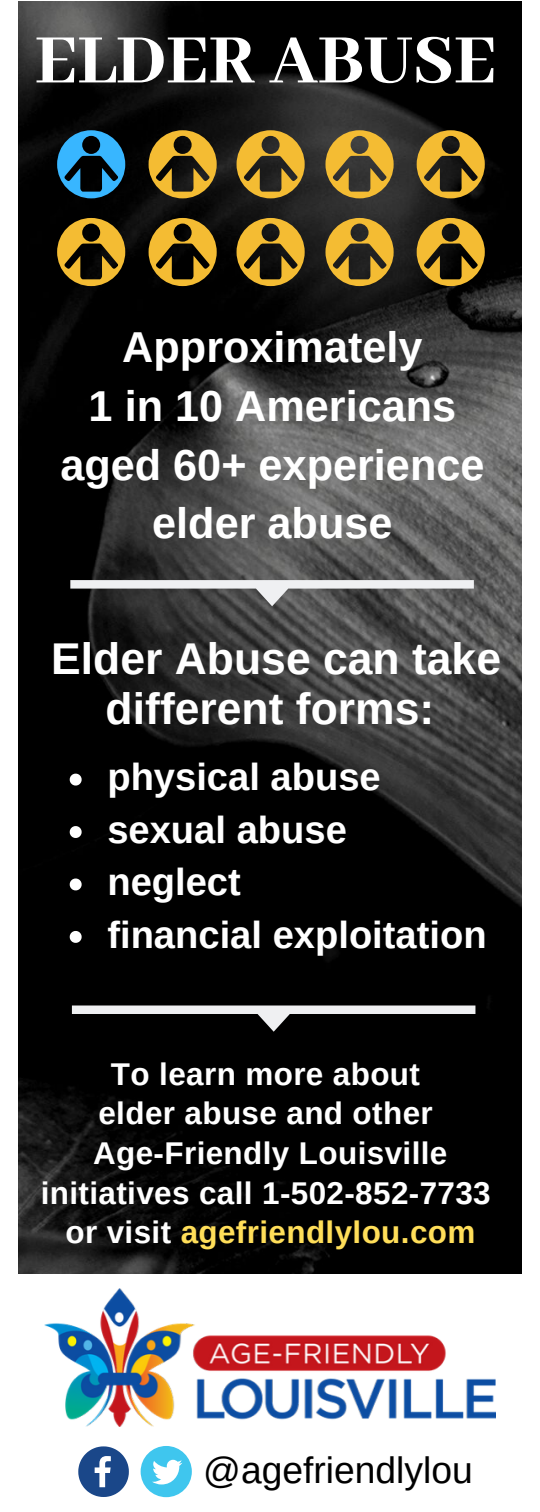
<style>
.page{position:relative;width:540px;height:1512px;background:#fff}
.page>*{position:absolute;margin:0;border:0;box-sizing:border-box;transform-origin:0 0}
.t1{font:800 76.8px "Abhaya Libre";color:#fff}
.t2{font:700 44.4px/50.1px "Arimo";color:#fff;text-align:center}
.t3{font:700 43.2px/58.5px "Arimo";color:#fff;text-align:center}
.t4{font:700 38.1px/52.5px "Arimo";color:#fff}
.t5{font:37.2px "Arimo";color:#000}
.t6{font:700 31.5px/39.6px "Arimo";letter-spacing:.01em;color:#fff;text-align:center}
.s1{color:#ffde59}
</style>
<div class="page">
<img style="left:18px;top:1px;width:504px;height:1273px">
<img style="left:45px;top:1288px;width:451px;height:139px">
<svg style="left:57px;top:130px;width:68px;height:68px"></svg>
<svg style="left:237px;top:130px;width:68px;height:68px"></svg>
<svg style="left:57px;top:218px;width:68px;height:68px"></svg>
<svg style="left:149px;top:218px;width:68px;height:68px"></svg>
<svg style="left:417px;top:218px;width:68px;height:68px"></svg>
<svg style="left:149px;top:130px;width:68px;height:68px"></svg>
<svg style="left:325px;top:130px;width:69px;height:68px"></svg>
<svg style="left:417px;top:130px;width:68px;height:68px"></svg>
<svg style="left:237px;top:218px;width:68px;height:68px"></svg>
<svg style="left:325px;top:218px;width:69px;height:68px"></svg>
<svg style="left:70px;top:580px;width:404px;height:26px"></svg>
<svg style="left:70px;top:774px;width:12px;height:12px"></svg>
<svg style="left:70px;top:826px;width:12px;height:12px"></svg>
<svg style="left:70px;top:879px;width:12px;height:11px"></svg>
<svg style="left:70px;top:931px;width:12px;height:12px"></svg>
<svg style="left:72px;top:1006px;width:403px;height:26px"></svg>
<svg style="left:78px;top:1446px;width:51px;height:51px"></svg>
<div style="left:141px;top:1446px;width:51px;height:51px;background:#3fc6ee;border-radius:50%"></div>
<svg style="left:152px;top:1460px;width:30px;height:24px"></svg>
<p class="t1" style="left:35px;top:18px;width:463px">ELDER ABUSE</p>
<p class="t3" style="left:60px;top:319px;width:426px">Approximately<br>1 in 10 Americans aged 60+ experience elder abuse</p>
<p class="t2" style="left:51px;top:635px;width:451px">Elder Abuse can take different forms:</p>
<p class="t4" style="left:107px;top:752px;width:381px">physical abuse sexual abuse neglect<br>financial exploitation</p>
<p class="t6" style="left:41px;top:1055px;width:452px">To learn more about<br>elder abuse and other<br>Age-Friendly Louisville initiatives call 1-502-852-7733 or visit <span class="s1">agefriendlylou.com</span></p>
<p class="t5" style="left:203px;top:1447px;width:271px">@agefriendlylou</p>
</div>
